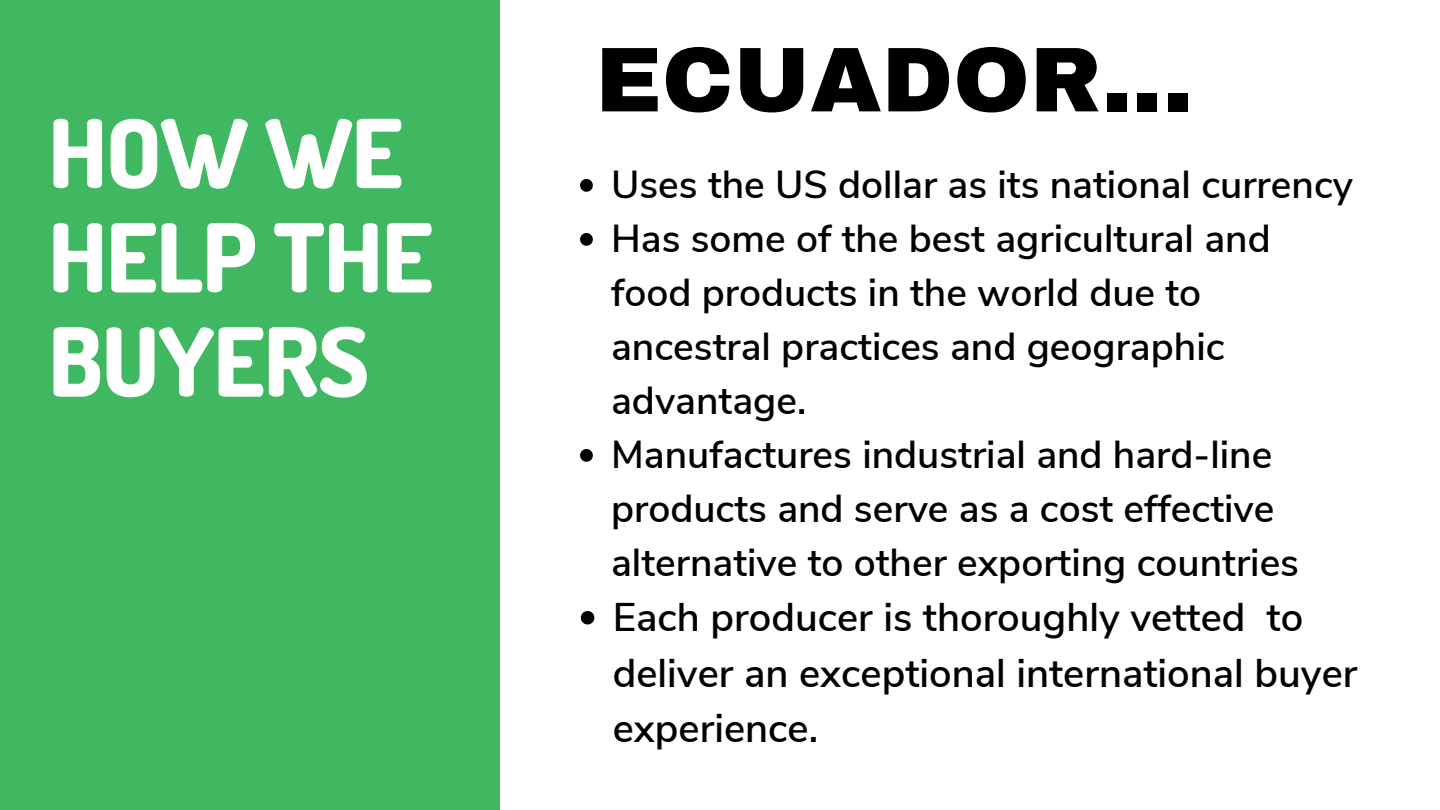
<style>
.page{position:relative;width:1440px;height:810px;background:#fff}
.page>*{position:absolute;margin:0;border:0;box-sizing:border-box;transform-origin:0 0}
.t1{font:800 95px/104.2px "Dosis";letter-spacing:-.01em;color:#fff}
.t2{font:900 92px "Archivo";color:#000}
.t3{font:600 40px/55.5px "Nunito Sans";color:#000}
.t4{font:600 39px/54px "Nunito Sans";color:#000}
</style>
<div class="page">
<div style="left:0;top:0;width:500px;height:810px;background:#40b861"></div>
<svg style="left:580px;top:179px;width:13px;height:13px"></svg>
<svg style="left:580px;top:233px;width:13px;height:13px"></svg>
<svg style="left:580px;top:449px;width:13px;height:13px"></svg>
<svg style="left:581px;top:611px;width:13px;height:14px"></svg>
<h1 class="t1" style="left:48px;top:99px;width:386px">HOW WE<br>HELP THE<br>BUYERS</h1>
<p class="t2" style="left:595px;top:31px;width:599px">ECUADOR...</p>
<h2 class="t4" style="left:611px;top:158px;width:743px">Uses the US dollar as its national currency</h2>
<p class="t4" style="left:611px;top:212px;width:661px">Has some of the best agricultural and food products in the world due to ancestral practices and geographic advantage.</p>
<p class="t4" style="left:611px;top:428px;width:689px">Manufactures industrial and hard-line products and serve as a cost effective alternative to other exporting countries</p>
<p class="t3" style="left:613px;top:590px;width:746px">Each producer is thoroughly vetted to deliver an exceptional international buyer experience.</p>
</div>
